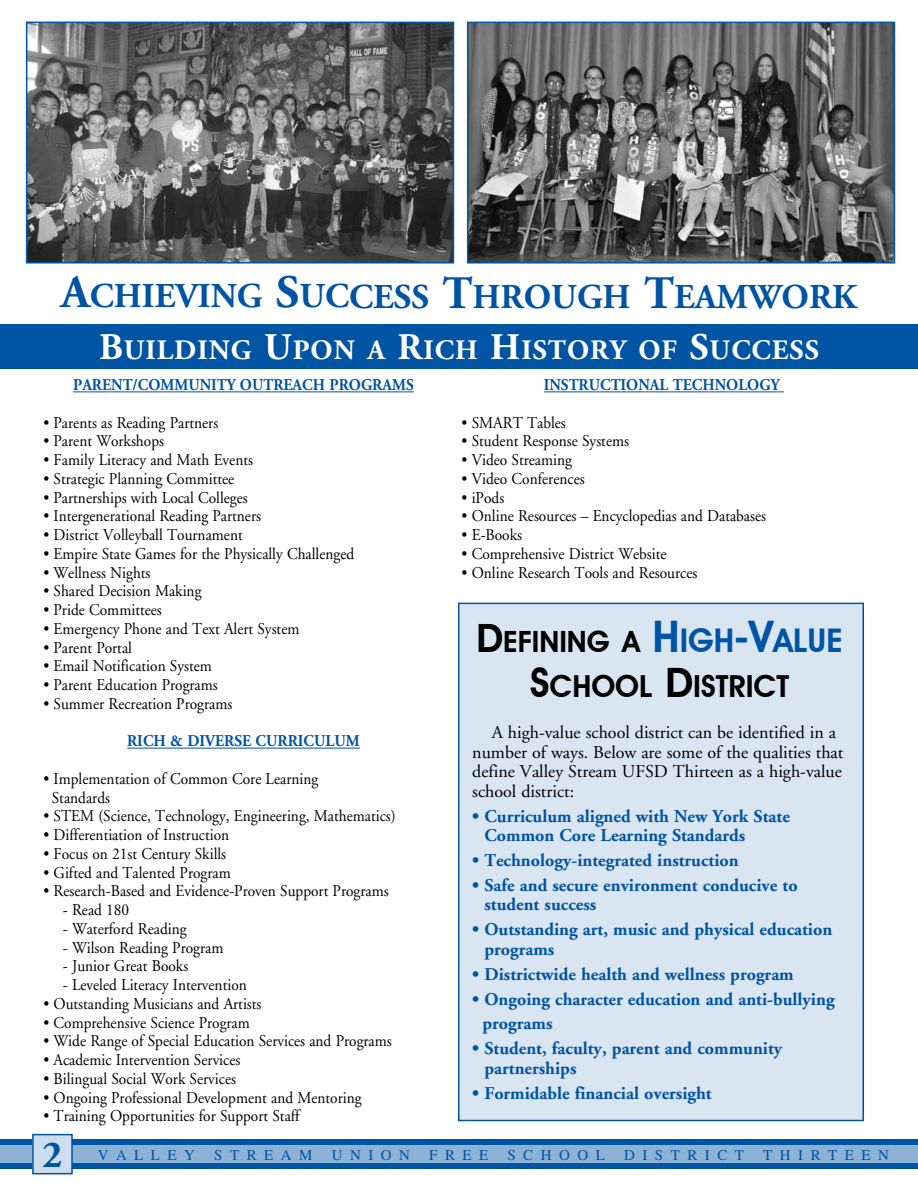
<style>
.page{position:relative;width:918px;height:1188px;background:#fff}
.page>*{position:absolute;margin:0;border:0;box-sizing:border-box;transform-origin:0 0}
.t1{font:700 38.1px "Adobe Garamond";color:#0054a4}
.t2{font:700 34.95px "Adobe Garamond";color:#0054a4}
.t3{font:600 30.3px "Avant Garde IT Cby BT";color:#000}
.t4{font:600 29.25px "Avant Garde IT Cby BT";color:#000}
.t5{font:700 28.2px "Adobe Garamond";letter-spacing:.035em;color:#fff}
.t6{font:700 18px/19.5px "Adobe Garamond";color:#0054a4}
.t7{font:18px/19.5px "Adobe Garamond";color:#000}
.t8{font:16.5px/18.8px "Adobe Garamond";color:#000;scale:.93 1}
.t9{font:700 16.5px "Adobe Garamond";color:#0054a4;scale:.93 1}
.t10{font:15px "Times";letter-spacing:.5em;color:#0054a4}
.s1{font-size:46.5px}
.s2{font-size:37.5px}
.s3{font-size:39px}
.s4{font-size:43.5px;color:#0054a4}
.s5{font-size:32.7px;color:#0054a4}
.s6{font-size:40.5px}
</style>
<div class="page">
<div style="left:0;top:1139px;width:918px;height:30px;background:#0054a4"></div>
<div style="left:0;top:1145px;width:918px;height:17px;background:#8cb2d6"></div>
<div style="left:33px;top:1135px;width:39px;height:39px;background:#ccdded"></div>
<div style="left:32px;top:1134px;width:41px;height:40px;border:2px solid #0054a4"></div>
<img style="left:29px;top:25px;width:422px;height:236px">
<div style="left:26px;top:22px;width:428px;height:242px;border:2px solid #0054a4"></div>
<img style="left:470px;top:25px;width:422px;height:236px">
<div style="left:467px;top:22px;width:428px;height:242px;border:2px solid #0054a4"></div>
<div style="left:0;top:324px;width:918px;height:45px;background:#0054a4"></div>
<hr style="left:73px;top:391px;width:341px;height:1px;background:#0054a4">
<hr style="left:127px;top:748px;width:233px;height:1px;background:#0054a4">
<hr style="left:544px;top:391px;width:240px;height:1px;background:#0054a4">
<div style="left:458px;top:603px;width:406px;height:518px;background:#d9e5f1;border:2px solid #0054a4"></div>
<h2 class="t2" style="left:61px;top:277px;width:798px"><span class="s1">A</span>CHIEVING <span class="s1">S</span>UCCESS <span class="s1">T</span>HROUGH <span class="s1">T</span>EAMWORK</h2>
<h3 class="t5" style="left:99px;top:335px;width:721px"><span class="s2">B</span>UILDING <span class="s2">U</span>PON A <span class="s2">R</span>ICH <span class="s2">H</span>ISTORY OF <span class="s2">S</span>UCCESS</h3>
<p class="t9" style="left:73px;top:376px;width:96px">Parent/Commu</p>
<p class="t9" style="left:200px;top:376px;width:69px">nity Outreach</p>
<p class="t9" style="left:330px;top:376px;width:23px">Programs</p>
<p class="t8" style="left:43px;top:414px;width:190px">• Parents as Reading Partners</p>
<p class="t8" style="left:43px;top:432px;width:131px">• Parent Workshops</p>
<p class="t8" style="left:43px;top:451px;width:227px">• Family Literacy and Math Events</p>
<p class="t8" style="left:43px;top:470px;width:207px">• Strategic Planning Committee</p>
<p class="t8" style="left:43px;top:489px;width:221px">• Partnerships with Local Colleges</p>
<p class="t8" style="left:43px;top:507px;width:236px">• Intergenerational Reading Partners</p>
<p class="t8" style="left:43px;top:526px;width:216px">• District Volleyball Tournament</p>
<p class="t8" style="left:43px;top:545px;width:336px">• Empire State Games for the Physically Challenged</p>
<p class="t8" style="left:43px;top:564px;width:117px">• Wellness Nights</p>
<p class="t8" style="left:43px;top:582px;width:172px">• Shared Decision Making</p>
<p class="t8" style="left:43px;top:601px;width:129px">• Pride Committees</p>
<p class="t8" style="left:43px;top:620px;width:277px">• Emergency Phone and Text Alert System</p>
<p class="t8" style="left:43px;top:638px;width:97px">• Parent Portal</p>
<p class="t8" style="left:43px;top:657px;width:183px">• Email Notification System</p>
<p class="t8" style="left:43px;top:676px;width:189px">• Parent Education Programs</p>
<p class="t8" style="left:43px;top:695px;width:205px">• Summer Recreation Programs</p>
<p class="t9" style="left:127px;top:732px;width:22px">Rich</p>
<p class="t9" style="left:170px;top:732px;width:42px">&amp; Diverse</p>
<p class="t9" style="left:256px;top:732px;width:24px">Curriculum</p>
<p class="t8" style="left:52px;top:770px;width:288px;text-indent:-8px">• Implementation of Common Core Learning<br>Standards</p>
<p class="t8" style="left:43px;top:807px;width:380px">• STEM (Science, Technology, Engineering, Mathematics)</p>
<p class="t8" style="left:43px;top:826px;width:201px">• Differentiation of Instruction</p>
<p class="t8" style="left:43px;top:845px;width:198px">• Focus on 21st Century Skills</p>
<p class="t8" style="left:43px;top:863px;width:203px">• Gifted and Talented Program</p>
<p class="t8" style="left:43px;top:882px;width:373px">• Research-Based and Evidence-Proven Support Programs</p>
<p class="t8" style="left:63px;top:901px;width:73px">- Read 180</p>
<p class="t8" style="left:63px;top:920px;width:135px">- Waterford Reading</p>
<p class="t8" style="left:63px;top:938px;width:174px">- Wilson Reading Program</p>
<p class="t8" style="left:63px;top:957px;width:136px">- Junior Great Books</p>
<p class="t8" style="left:63px;top:976px;width:199px">- Leveled Literacy Intervention</p>
<p class="t8" style="left:43px;top:995px;width:236px">• Outstanding Musicians and Artists</p>
<p class="t8" style="left:43px;top:1013px;width:224px">• Comprehensive Science Program</p>
<p class="t8" style="left:43px;top:1032px;width:376px">• Wide Range of Special Education Services and Programs</p>
<p class="t8" style="left:43px;top:1051px;width:213px">• Academic Intervention Services</p>
<p class="t8" style="left:43px;top:1070px;width:209px">• Bilingual Social Work Services</p>
<p class="t8" style="left:43px;top:1088px;width:344px">• Ongoing Professional Development and Mentoring</p>
<p class="t8" style="left:43px;top:1107px;width:277px">• Training Opportunities for Support Staff</p>
<p class="t9" style="left:544px;top:376px;width:30px">Instructio</p>
<p class="t9" style="left:638px;top:376px;width:60px">nal Tech</p>
<p class="t9" style="left:715px;top:376px;width:25px">nology</p>
<p class="t8" style="left:462px;top:414px;width:114px">• SMART Tables</p>
<p class="t8" style="left:462px;top:432px;width:182px">• Student Response Systems</p>
<p class="t8" style="left:462px;top:451px;width:120px">• Video Streaming</p>
<p class="t8" style="left:462px;top:470px;width:134px">• Video Conferences</p>
<p class="t8" style="left:462px;top:489px;width:47px">• iPods</p>
<p class="t8" style="left:462px;top:507px;width:329px">• Online Resources – Encyclopedias and Databases</p>
<p class="t8" style="left:462px;top:526px;width:67px">• E-Books</p>
<p class="t8" style="left:462px;top:545px;width:222px">• Comprehensive District Website</p>
<p class="t8" style="left:462px;top:564px;width:255px">• Online Research Tools and Resources</p>
<h3 class="t4" style="left:476px;top:624px;width:368px"><span class="s3">D</span>EFINING A <span class="s4">H</span><span class="s5">IGH</span><span class="s4">-V</span><span class="s5">ALUE</span></h3>
<h3 class="t3" style="left:530px;top:668px;width:260px"><span class="s6">S</span>CHOOL <span class="s6">D</span>ISTRICT</h3>
<p class="t7" style="left:472px;top:723px;width:373px;text-indent:20px">A high-value school district can be identified in a number of ways. Below are some of the qualities that define Valley Stream UFSD Thirteen as a high-value school district:</p>
<p class="t6" style="left:484px;top:807px;width:307px;text-indent:-12px">• Curriculum aligned with New York State<br>Common Core Learning Standards</p>
<p class="t6" style="left:472px;top:851px;width:268px">• Technology-integrated instruction</p>
<p class="t6" style="left:484px;top:876px;width:315px;text-indent:-12px">• Safe and secure environment conducive to student success</p>
<p class="t6" style="left:484px;top:920px;width:349px;text-indent:-12px">• Outstanding art, music and physical education programs</p>
<p class="t6" style="left:472px;top:965px;width:323px">• Districtwide health and wellness program</p>
<p class="t6" style="left:483px;top:987px;width:354px;line-height:24.9px;text-indent:-10px">• Ongoing character education and anti-bullying programs</p>
<p class="t6" style="left:484px;top:1039px;width:299px;text-indent:-12px">• Student, faculty, parent and community partnerships</p>
<p class="t6" style="left:472px;top:1084px;width:241px">• Formidable financial oversight</p>
<h1 class="t1" style="left:42px;top:1134px;width:21px">2</h1>
<p class="t10" style="left:98px;top:1147px;width:99px">VALLEY</p>
<p class="t10" style="left:214px;top:1147px;width:100px">STREAM</p>
<p class="t10" style="left:332px;top:1147px;width:80px">UNION</p>
<p class="t10" style="left:429px;top:1147px;width:61px">FREE</p>
<p class="t10" style="left:507px;top:1147px;width:99px">SCHOOL</p>
<p class="t10" style="left:624px;top:1147px;width:121px">DISTRICT</p>
<p class="t10" style="left:763px;top:1147px;width:127px">THIRTEEN</p>
</div>
